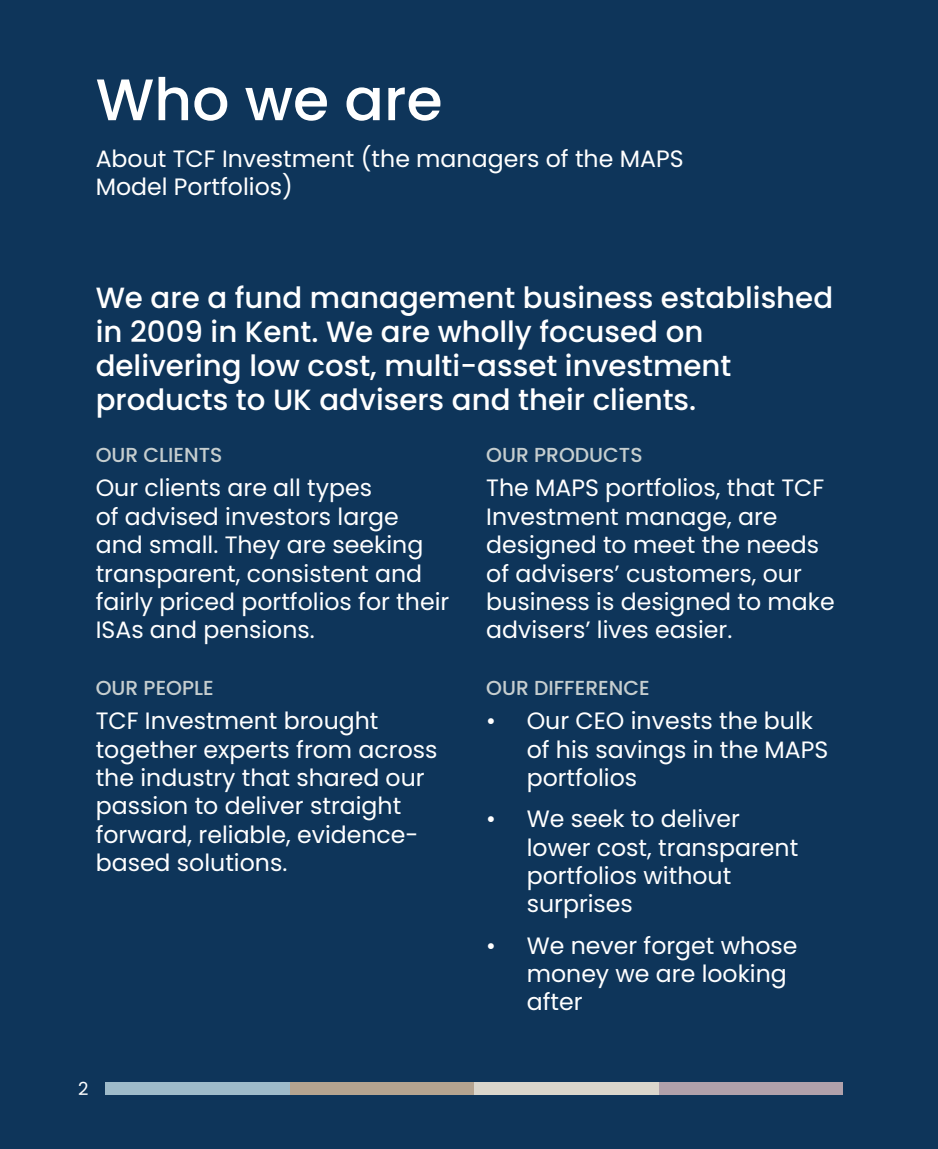
<style>
.page{position:relative;width:938px;height:1149px;background:#fff}
.page>*{position:absolute;margin:0;border:0;box-sizing:border-box;transform-origin:0 0}
.t1{font:500 58.5px "Poppins";color:#fff}
.t2{font:500 29.25px/33.8px "Poppins";color:#fff}
.t3{font:23.62px/28.3px "Poppins";color:#fff}
.t4{font:500 20.25px "Poppins";color:#c6cecf}
.t5{font:18px "Poppins";color:#fff}
</style>
<div class="page">
<div style="left:0;top:0;width:938px;height:1148px;background:#0e355a"></div>
<div style="left:658px;top:1082px;width:184px;height:12px;background:#b0a1ab"></div>
<div style="left:474px;top:1082px;width:184px;height:12px;background:#dad6cc"></div>
<div style="left:290px;top:1082px;width:184px;height:12px;background:#b4a490"></div>
<div style="left:105px;top:1082px;width:185px;height:12px;background:#9ebbca"></div>
<h1 class="t1" style="left:96px;top:66px;width:348px">Who we are</h1>
<p class="t3" style="left:96px;top:144px;width:589px">About TCF Investment (the managers of the MAPS<br>Model Portfolios)</p>
<p class="t2" style="left:96px;top:281px;width:739px">We are a fund management business established in 2009 in Kent. We are wholly focused on delivering low cost, multi-asset investment products to UK advisers and their clients.</p>
<p class="t4" style="left:96px;top:443px;width:128px">OUR CLIENTS</p>
<p class="t3" style="left:96px;top:474px;width:355px">Our clients are all types<br>of advised investors large and small. They are seeking transparent, consistent and fairly priced portfolios for their<br>ISAs and pensions.</p>
<p class="t4" style="left:96px;top:675px;width:120px">OUR PEOPLE</p>
<p class="t3" style="left:96px;top:706px;width:343px">TCF Investment brought together experts from across the industry that shared our passion to deliver straight forward, reliable, evidence&shy;based solutions.</p>
<p class="t4" style="left:486px;top:443px;width:158px">OUR PRODUCTS</p>
<p class="t3" style="left:486px;top:474px;width:350px">The MAPS portfolios, that TCF<br>Investment manage, are designed to meet the needs of advisers’ customers, our business is designed to make advisers’ lives easier.</p>
<p class="t4" style="left:486px;top:675px;width:165px">OUR DIFFERENCE</p>
<p class="t3" style="left:526px;top:706px;width:303px;text-indent:-40px">• Our CEO invests the bulk of his savings in the MAPS portfolios</p>
<p class="t3" style="left:526px;top:804px;width:273px;text-indent:-40px">• We seek to deliver lower cost, transparent portfolios without surprises</p>
<p class="t3" style="left:526px;top:930px;width:272px;text-indent:-40px">• We never forget whose money we are looking after</p>
<p class="t5" style="left:78px;top:1077px;width:12px">2</p>
</div>
